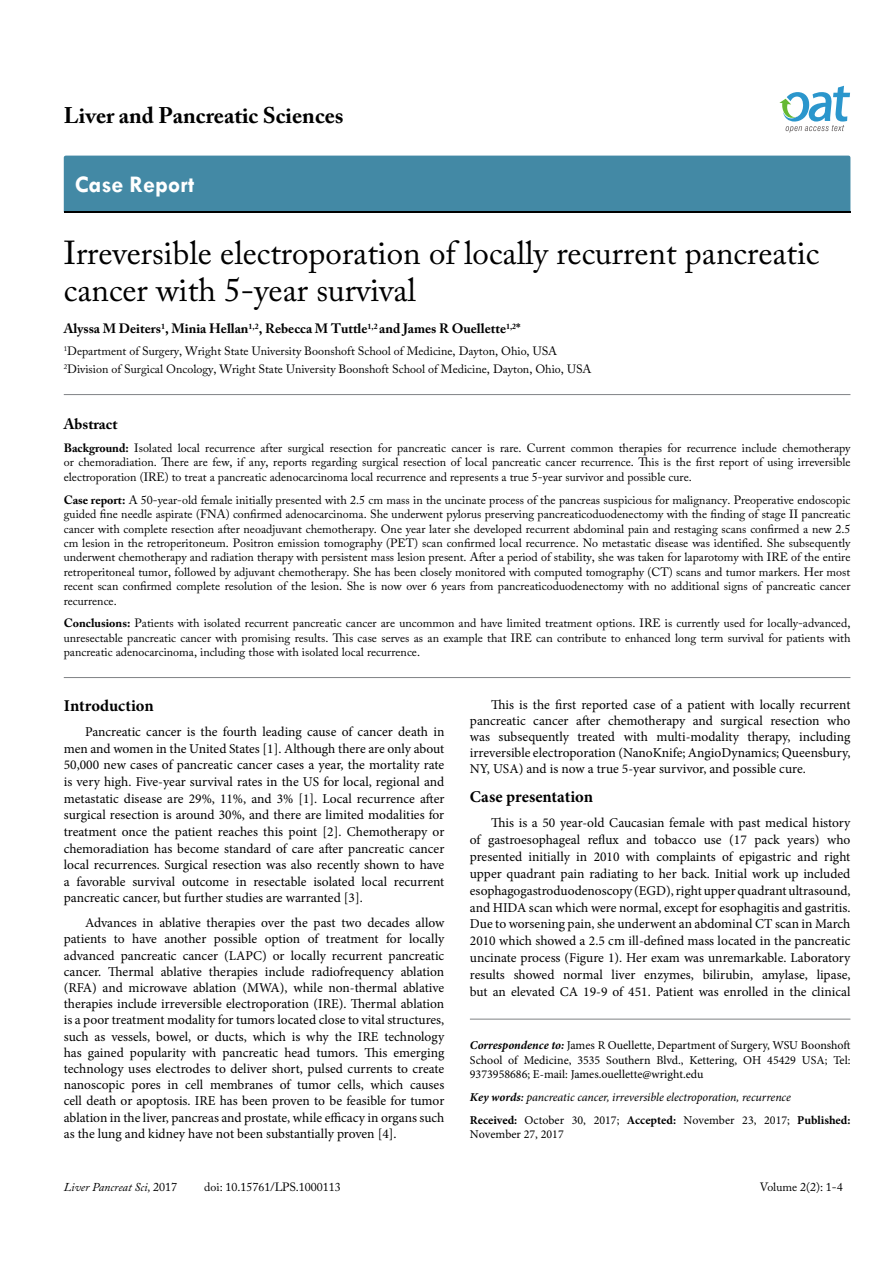
<style>
.page{position:relative;width:893px;height:1263px;background:#fff}
.page>*{position:absolute;margin:0;border:0;box-sizing:border-box;transform-origin:0 0}
.t1{font:33px/37.5px "Adobe Caslon Pro";color:#000}
.t2{font:700 24px "Tw Cen";color:#fff}
.t3{font:700 22.5px "Adobe Caslon Pro";color:#000}
.t4{font:700 16.5px "Minion Pro";letter-spacing:-.005em;color:#000}
.t5{font:700 15px "Adobe Caslon Pro";color:#000}
.t6{font:13.5px/16.2px "Minion Pro";color:#000;text-align:justify}
.t7{font:700 13.5px "Adobe Caslon Pro";color:#000}
.t8{font:12px/14.4px "Adobe Caslon Pro";color:#000;text-align:justify}
.t9{font:12px/14.4px "Minion Pro";color:#000;text-align:justify}
.t10{font:italic 12px/23px "Minion Pro";letter-spacing:-.005em;color:#000}
.t11{font:italic 12px "Adobe Caslon Pro";color:#000}
.s1{font-weight:700}
.s2{font-weight:700;font-style:italic}
.s3{font-weight:600}
.s4{font-weight:700;font-style:normal}
.s5{font-style:normal}
</style>
<div class="page">
<div style="left:64px;top:156px;width:786px;height:56px;background:#4389a5"></div>
<svg style="left:779px;top:86px;width:71px;height:47px"></svg>
<hr style="left:64px;top:394px;width:786px;height:1px;background:#808285">
<hr style="left:64px;top:677px;width:786px;height:1px;background:#808285">
<hr style="left:470px;top:1019px;width:380px;height:1px;background:#808285">
<h3 class="t3" style="left:64px;top:102px;width:281px">Liver and Pancreatic Sciences</h3>
<h2 class="t2" style="left:75px;top:170px;width:121px">Case Report</h2>
<h1 class="t1" style="left:64px;top:233px;width:757px">Irreversible electroporation of locally recurrent pancreatic cancer with 5-year survival</h1>
<p class="t7" style="left:64px;top:320px;width:458px">Alyssa M Deiters<sup>1</sup>, Minia Hellan<sup>1,2</sup>, Rebecca M Tuttle<sup>1,2</sup> and James R Ouellette<sup>1,2</sup>*</p>
<p class="t8" style="left:64px;top:342px;width:529px;line-height:18px"><sup>1</sup>Department of Surgery, Wright State University Boonshoft School of Medicine, Dayton, Ohio, USA<br><sup>2</sup>Division of Surgical Oncology, Wright State University Boonshoft School of Medicine, Dayton, Ohio, USA</p>
<p class="t5" style="left:64px;top:415px;width:55px">Abstract</p>
<p class="t8" style="left:64px;top:441px;width:788px"><span class="s1">Background:</span> Isolated local recurrence after surgical resection for pancreatic cancer is rare. Current common therapies for recurrence include chemotherapy or chemoradiation. There are few, if any, reports regarding surgical resection of local pancreatic cancer recurrence. This is the first report of using irreversible electroporation (IRE) to treat a pancreatic adenocarcinoma local recurrence and represents a true 5-year survivor and possible cure.</p>
<p class="t8" style="left:64px;top:492px;width:788px"><span class="s1">Case report:</span> A 50-year-old female initially presented with 2.5 cm mass in the uncinate process of the pancreas suspicious for malignancy. Preoperative endoscopic guided fine needle aspirate (FNA) confirmed adenocarcinoma. She underwent pylorus preserving pancreaticoduodenectomy with the finding of stage II pancreatic cancer with complete resection after neoadjuvant chemotherapy. One year later she developed recurrent abdominal pain and restaging scans confirmed a new 2.5 cm lesion in the retroperitoneum. Positron emission tomography (PET) scan confirmed local recurrence. No metastatic disease was identified. She subsequently underwent chemotherapy and radiation therapy with persistent mass lesion present. After a period of stability, she was taken for laparotomy with IRE of the entire retroperitoneal tumor, followed by adjuvant chemotherapy. She has been closely monitored with computed tomography (CT) scans and tumor markers. Her most recent scan confirmed complete resolution of the lesion. She is now over 6 years from pancreaticoduodenectomy with no additional signs of pancreatic cancer recurrence.</p>
<p class="t8" style="left:64px;top:616px;width:788px"><span class="s1">Conclusions:</span> Patients with isolated recurrent pancreatic cancer are uncommon and have limited treatment options. IRE is currently used for locally-advanced, unresectable pancreatic cancer with promising results. This case serves as an example that IRE can contribute to enhanced long term survival for patients with pancreatic adenocarcinoma, including those with isolated local recurrence.</p>
<p class="t4" style="left:64px;top:694px;width:91px">Introduction</p>
<p class="t6" style="left:64px;top:723px;width:382px;line-height:16.6px;text-indent:21px">Pancreatic cancer is the fourth leading cause of cancer death in men and women in the United States [1]. Although there are only about 50,000 new cases of pancreatic cancer cases a year, the mortality rate is very high. Five-year survival rates in the US for local, regional and metastatic disease are 29%, 11%, and 3% [1]. Local recurrence after surgical resection is around 30%, and there are limited modalities for treatment once the patient reaches this point [2]. Chemotherapy or chemoradiation has become standard of care after pancreatic cancer local recurrences. Surgical resection was also recently shown to have a favorable survival outcome in resectable isolated local recurrent pancreatic cancer, but further studies are warranted [3].</p>
<p class="t6" style="left:64px;top:915px;width:382px;text-indent:21px">Advances in ablative therapies over the past two decades allow patients to have another possible option of treatment for locally advanced pancreatic cancer (LAPC) or locally recurrent pancreatic cancer. Thermal ablative therapies include radiofrequency ablation (RFA) and microwave ablation (MWA), while non-thermal ablative therapies include irreversible electroporation (IRE). Thermal ablation is a poor treatment modality for tumors located close to vital structures, such as vessels, bowel, or ducts, which is why the IRE technology has gained popularity with pancreatic head tumors. This emerging technology uses electrodes to deliver short, pulsed currents to create nanoscopic pores in cell membranes of tumor cells, which causes cell death or apoptosis. IRE has been proven to be feasible for tumor ablation in the liver, pancreas and prostate, while efficacy in organs such as the lung and kidney have not been substantially proven [4].</p>
<p class="t6" style="left:470px;top:696px;width:382px;text-indent:21px">This is the first reported case of a patient with locally recurrent pancreatic cancer after chemotherapy and surgical resection who was subsequently treated with multi-modality therapy, including irreversible electroporation (NanoKnife; AngioDynamics; Queensbury, NY, USA) and is now a true 5-year survivor, and possible cure.</p>
<p class="t4" style="left:470px;top:785px;width:125px">Case presentation</p>
<p class="t6" style="left:470px;top:814px;width:382px;line-height:16.8px;text-indent:21px">This is a 50 year-old Caucasian female with past medical history of gastroesophageal reflux and tobacco use (17 pack years) who presented initially in 2010 with complaints of epigastric and right upper quadrant pain radiating to her back. Initial work up included esophagogastroduodenoscopy (EGD), right upper quadrant ultrasound, and HIDA scan which were normal, except for esophagitis and gastritis.<br>Due to worsening pain, she underwent an abdominal CT scan in March 2010 which showed a 2.5 cm ill-defined mass located in the pancreatic uncinate process (Figure 1). Her exam was unremarkable. Laboratory results showed normal liver enzymes, bilirubin, amylase, lipase, but an elevated CA 19-9 of 451. Patient was enrolled in the clinical</p>
<p class="t9" style="left:470px;top:1038px;width:382px"><span class="s2">Correspondence to:</span> James R Ouellette, Department of Surgery, WSU Boonshoft School of Medicine, 3535 Southern Blvd., Kettering, OH 45429 USA; Tel:<br>9373958686; E-mail: James.ouellette@wright.edu</p>
<p class="t10" style="left:470px;top:1085px;width:382px"><span class="s1">Key words</span><span class="s3">:</span> pancreatic cancer, irreversible electroporation, recurrence<br><span class="s4">Received:</span> <span class="s5">October 30, 2017;</span> <span class="s4">Accepted:</span> <span class="s5">November 23, 2017;</span> <span class="s4">Published:</span></p>
<p class="t9" style="left:470px;top:1127px;width:95px">November 27, 2017</p>
<p class="t11" style="left:64px;top:1180px;width:115px">Liver Pancreat Sci, <span class="s5">2017</span></p>
<p class="t8" style="left:204px;top:1180px;width:138px">doi: 10.15761/LPS.1000113</p>
<p class="t8" style="left:760px;top:1180px;width:84px">Volume 2(2): 1-4</p>
</div>
